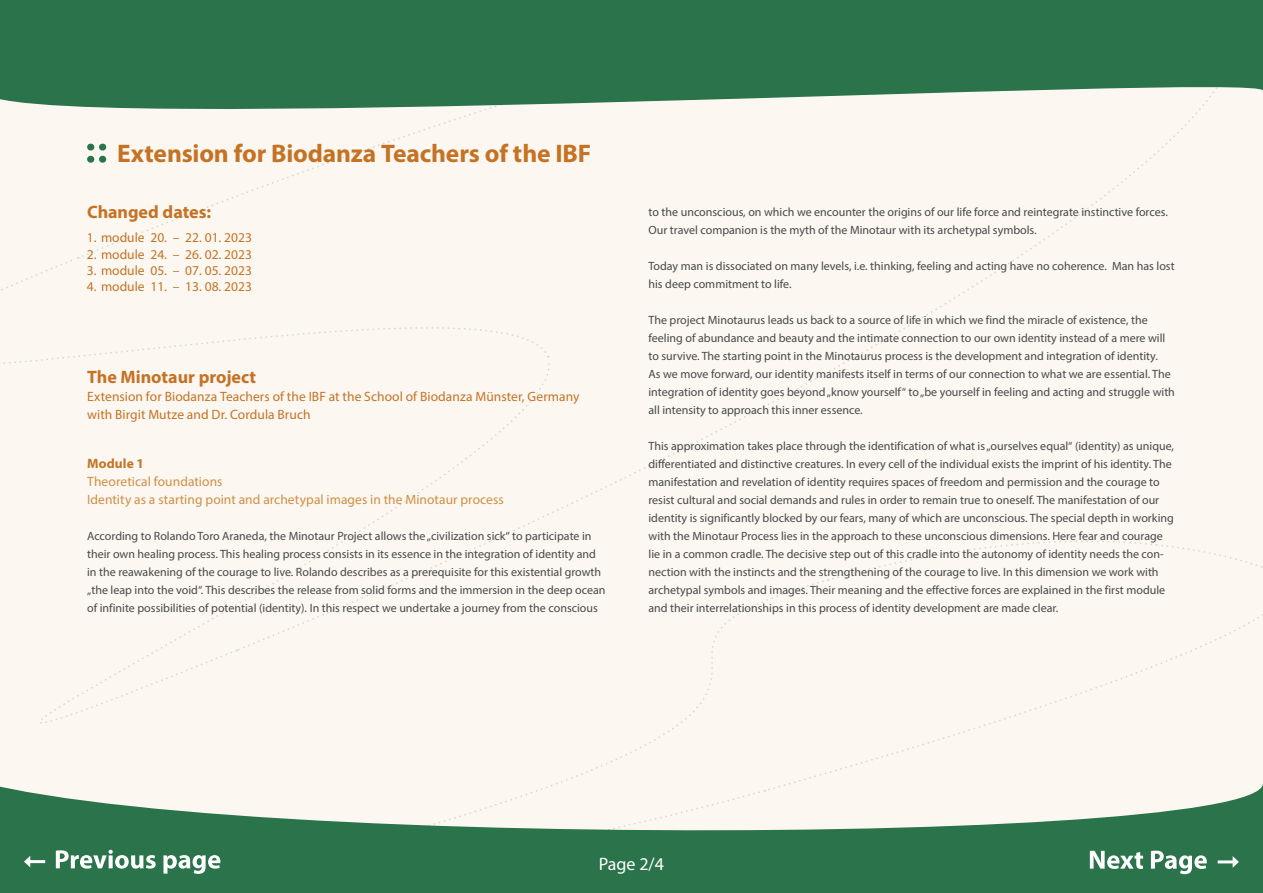
<style>
.page{position:relative;width:1263px;height:893px;background:#fff}
.page>*{position:absolute;margin:0;border:0;box-sizing:border-box;transform-origin:0 0}
.t1{font:700 25.5px "Myriad Pro";letter-spacing:-.005em;color:#c57225}
.t2{font:700 18px "Myriad Pro";color:#c57225}
.t3{font:18px "Myriad Pro";color:#fff}
.t4{font:13.5px/18px "Myriad Pro";color:#c57225}
.t5{font:13.5px/18px "Myriad Pro";letter-spacing:.005em;color:#d08e45}
.t6{font:700 13.5px "Myriad Pro";letter-spacing:.01em;color:#c57225}
.t7{font:12px/18px "Myriad Pro";color:#484848}
</style>
<div class="page">
<div style="left:0;top:494px;width:236px;height:254px;background:#fcf8f1"></div>
<div style="left:0;top:256px;width:236px;height:238px;background:#fcf8f1"></div>
<div style="left:80px;top:140px;width:156px;height:118px;background:#fcf8f1"></div>
<div style="left:236px;top:140px;width:1027px;height:443px;background:#fcf8f1"></div>
<div style="left:1037px;top:583px;width:226px;height:165px;background:#fcf8f1"></div>
<div style="left:167px;top:578px;width:870px;height:170px;background:#fcf8f1"></div>
<div style="left:828px;top:500px;width:435px;height:81px;background:#fcf8f1"></div>
<svg style="left:87px;top:144px;width:19px;height:19px"></svg>
<svg style="left:0;top:0;width:1263px;height:140px;fill:#2a734b"></svg>
<svg style="left:0;top:748px;width:1263px;height:145px;fill:#fcf8f1"></svg>
<svg style="left:56px;top:850px;width:164px;height:24px"></svg>
<svg style="left:1090px;top:851px;width:117px;height:23px"></svg>
<hr style="left:1218px;top:860px;width:15px;height:3px;background:#fff">
<svg style="left:1232px;top:856px;width:7px;height:12px"></svg>
<hr style="left:30px;top:860px;width:15px;height:3px;background:#fff">
<svg style="left:24px;top:856px;width:6px;height:11px"></svg>
<h1 class="t1" style="left:117px;top:136px;width:476px">Extension for Biodanza Teachers of the IBF</h1>
<h2 class="t2" style="left:87px;top:200px;width:126px">Changed dates:</h2>
<p class="t4" style="left:87px;top:229px;width:167px">1. module 20. – 22. 01. 2023</p>
<p class="t4" style="left:87px;top:245px;width:167px">2. module 24. – 26. 02. 2023</p>
<p class="t4" style="left:87px;top:261px;width:167px">3. module 05. – 07. 05. 2023</p>
<p class="t4" style="left:87px;top:277px;width:167px">4. module 11. – 13. 08. 2023</p>
<h2 class="t2" style="left:87px;top:366px;width:170px">The Minotaur project</h2>
<p class="t4" style="left:87px;top:388px;width:494px">Extension for Biodanza Teachers of the IBF at the School of Biodanza Münster, Germany with Birgit Mutze and Dr. Cordula Bruch</p>
<p class="t6" style="left:87px;top:455px;width:58px">Module 1</p>
<p class="t5" style="left:87px;top:472px;width:418px">Theoretical foundations<br>Identity as a starting point and archetypal images in the Minotaur process</p>
<p class="t7" style="left:87px;top:527px;width:520px">According to Rolando Toro Araneda, the Minotaur Project allows the „civilization sick“ to participate in their own healing process. This healing process consists in its essence in the integration of identity and in the reawakening of the courage to live. Rolando describes as a prerequisite for this existential growth „the leap into the void“. This describes the release from solid forms and the immersion in the deep ocean of infinite possibilities of potential (identity). In this respect we undertake a journey from the conscious</p>
<p class="t7" style="left:648px;top:203px;width:521px">to the unconscious, on which we encounter the origins of our life force and reintegrate instinctive forces.<br>Our travel companion is the myth of the Minotaur with its archetypal symbols.</p>
<p class="t7" style="left:648px;top:257px;width:528px">Today man is dissociated on many levels, i.e. thinking, feeling and acting have no coherence. Man has lost his deep commitment to life.</p>
<p class="t7" style="left:648px;top:311px;width:528px">The project Minotaurus leads us back to a source of life in which we find the miracle of existence, the feeling of abundance and beauty and the intimate connection to our own identity instead of a mere will to survive. The starting point in the Minotaurus process is the development and integration of identity.<br>As we move forward, our identity manifests itself in terms of our connection to what we are essential. The integration of identity goes beyond „know yourself“ to „be yourself in feeling and acting and struggle with all intensity to approach this inner essence.</p>
<p class="t7" style="left:648px;top:437px;width:527px">This approximation takes place through the identification of what is „ourselves equal“ (identity) as unique, differentiated and distinctive creatures. In every cell of the individual exists the imprint of his identity. The manifestation and revelation of identity requires spaces of freedom and permission and the courage to resist cultural and social demands and rules in order to remain true to oneself. The manifestation of our identity is significantly blocked by our fears, many of which are unconscious. The special depth in working with the Minotaur Process lies in the approach to these unconscious dimensions. Here fear and courage lie in a common cradle. The decisive step out of this cradle into the autonomy of identity needs the con&shy;nection with the instincts and the strengthening of the courage to live. In this dimension we work with archetypal symbols and images. Their meaning and the effective forces are explained in the first module and their interrelationships in this process of identity development are made clear.</p>
<h2 class="t3" style="left:599px;top:853px;width:67px">Page 2/4</h2>
</div>
